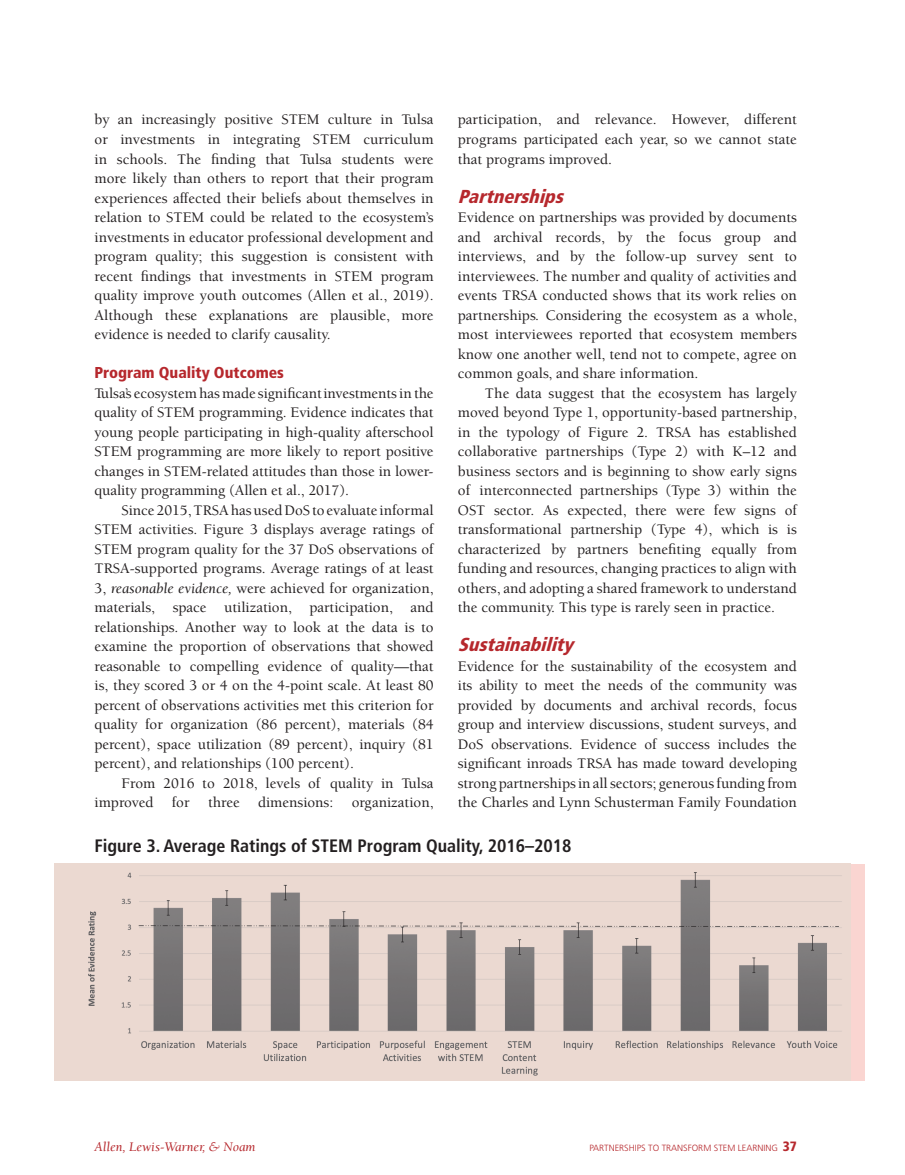
<style>
.page{position:relative;width:905px;height:1175px;background:#fff}
.page>*{position:absolute;margin:0;border:0;box-sizing:border-box;transform-origin:0 0}
.mo-subhead_B{font:italic 900 condensed 18.75px "Frutiger";color:#b6282d}
.t1{font:700 condensed 18px "Frutiger";color:#231f20}
.mo-subhead_C{font:900 condensed 15.75px "Frutiger";color:#b6282d}
.t2{font:500 15px/19.5px "Berkeley";color:#231f20;text-align:justify}
.t3{font:italic 13.5px "Berkeley";color:#b6282d}
.t4{font:300 9px "Frutiger";color:#b6282d}
.s1{font-weight:400;font-style:italic}
.s2{font-weight:900;font-stretch:condensed;font-size:13.5px}
</style>
<div class="page">
<img style="left:54px;top:863px;width:796px;height:217px">
<p class="t2" style="left:458px;top:110px;width:340px">participation, and relevance. However, different programs participated each year, so we cannot state that programs improved.</p>
<p class="mo-subhead_B" style="left:458px;top:185px;width:112px">Partnerships</p>
<p class="t2" style="left:458px;top:208px;width:340px">Evidence on partnerships was provided by documents and archival records, by the focus group and interviews, and by the follow-up survey sent to interviewees. The number and quality of activities and events TRSA conducted shows that its work relies on partnerships. Considering the ecosystem as a whole, most interviewees reported that ecosystem members know one another well, tend not to compete, agree on common goals, and share information.</p>
<p class="t2" style="left:458px;top:383px;width:340px;text-indent:27px">The data suggest that the ecosystem has largely moved beyond Type 1, opportunity-based partnership, in the typology of Figure 2. TRSA has established collaborative partnerships (Type 2) with K–12 and business sectors and is beginning to show early signs of interconnected partnerships (Type 3) within the OST sector. As expected, there were few signs of transformational partnership (Type 4), which is is characterized by partners benefiting equally from funding and resources, changing practices to align with others, and adopting a shared framework to understand the community. This type is rarely seen in practice.</p>
<p class="mo-subhead_B" style="left:458px;top:633px;width:122px">Sustainability</p>
<p class="t2" style="left:458px;top:656px;width:340px">Evidence for the sustainability of the ecosystem and its ability to meet the needs of the community was provided by documents and archival records, focus group and interview discussions, student surveys, and DoS observations. Evidence of success includes the significant inroads TRSA has made toward developing strong partnerships in all sectors; generous funding from the Charles and Lynn Schusterman Family Foundation</p>
<p class="t1" style="left:94px;top:835px;width:478px">Figure 3. Average Ratings of STEM Program Quality, 2016–2018</p>
<p class="t2" style="left:94px;top:110px;width:340px">by an increasingly positive STEM culture in Tulsa or investments in integrating STEM curriculum in schools. The finding that Tulsa students were more likely than others to report that their program experiences affected their beliefs about themselves in relation to STEM could be related to the ecosystem’s investments in educator professional development and program quality; this suggestion is consistent with recent findings that investments in STEM program quality improve youth outcomes (Allen et al., 2019).<br>Although these explanations are plausible, more evidence is needed to clarify causality.</p>
<p class="mo-subhead_C" style="left:94px;top:363px;width:191px">Program Quality Outcomes</p>
<p class="t2" style="left:94px;top:383px;width:340px">Tulsa’s ecosystem has made significant investments in the quality of STEM programming. Evidence indicates that young people participating in high-quality afterschool STEM programming are more likely to report positive changes in STEM-related attitudes than those in lower&shy;quality programming (Allen et al., 2017).</p>
<p class="t2" style="left:94px;top:500px;width:340px;text-indent:27px">Since 2015, TRSA has used DoS to evaluate informal STEM activities. Figure 3 displays average ratings of STEM program quality for the 37 DoS observations of TRSA-supported programs. Average ratings of at least 3, <span class="s1">reasonable evidence,</span> were achieved for organization, materials, space utilization, participation, and relationships. Another way to look at the data is to examine the proportion of observations that showed reasonable to compelling evidence of quality—that is, they scored 3 or 4 on the 4-point scale. At least 80 percent of observations activities met this criterion for quality for organization (86 percent), materials (84 percent), space utilization (89 percent), inquiry (81 percent), and relationships (100 percent).</p>
<p class="t2" style="left:94px;top:773px;width:340px;text-align:right">From 2016 to 2018, levels of quality in Tulsa improved for three dimensions: organization,</p>
<p class="t3" style="left:94px;top:1139px;width:162px">Allen, Lewis-Warner, &amp; Noam</p>
<p class="t4" style="left:589px;top:1142px;width:209px">PARTNERSHIPS TO TRANSFORM STEM LEARNING <span class="s2">37</span></p>
</div>
